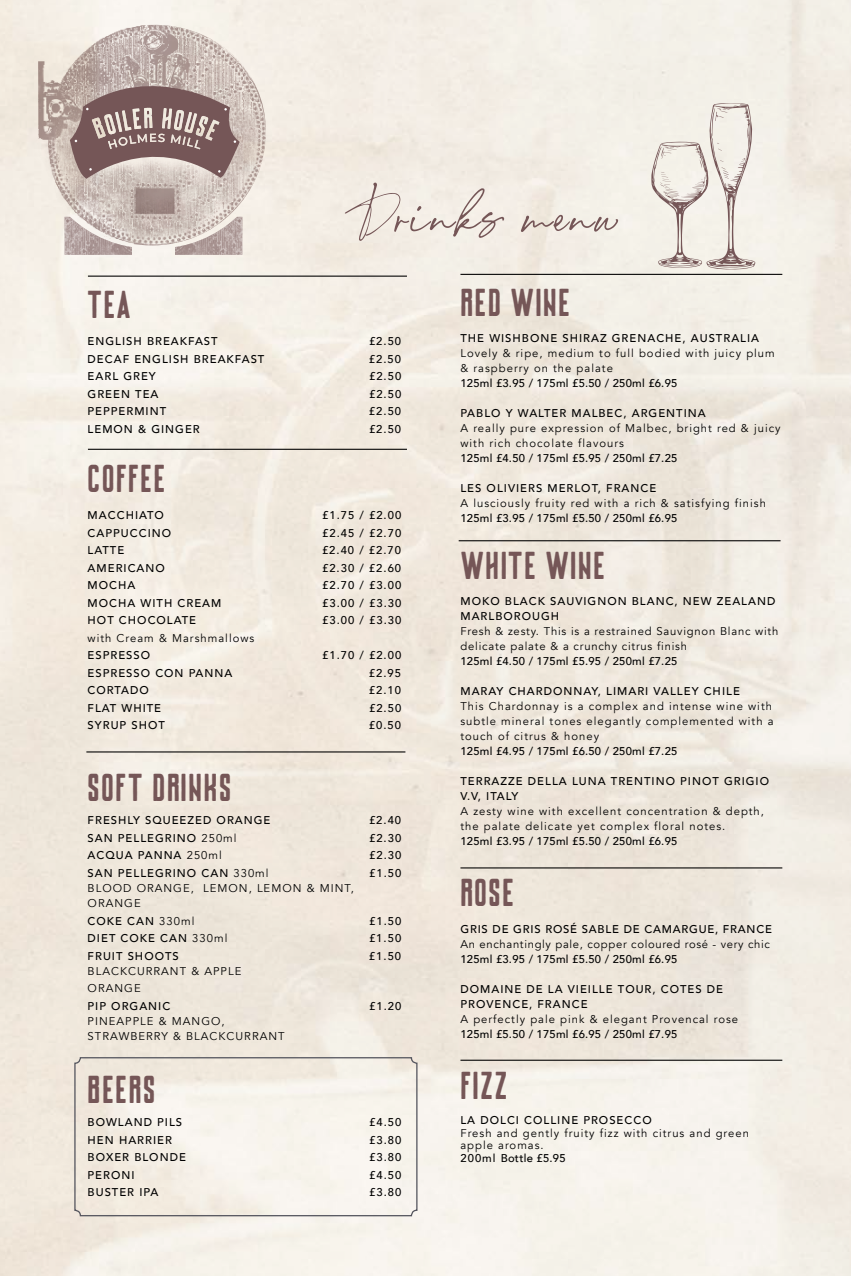
<style>
.page{position:relative;width:851px;height:1276px;background:#fff}
.page>*{position:absolute;margin:0;border:0;box-sizing:border-box;transform-origin:0 0}
.t1{font:51.25px "Annette Bradford";letter-spacing:.05em;color:#755657}
.t2{font:38.75px "Hornhill";letter-spacing:.04em;color:#755657}
.t3{font:500 11.25px/15px "Avenir";letter-spacing:.09em;color:#000}
.t4{font:11.25px/15px "Avenir";letter-spacing:.09em;color:#000}
.t5{font:500 11.25px "Avenir";letter-spacing:.02em;color:#000}
.t6{font:11.25px/15px "Avenir";letter-spacing:.07em;color:#000}
.t7{font:11.25px "Avenir";letter-spacing:.06em;color:#000}
.t8{font:500 11.25px "Avenir";letter-spacing:.07em;color:#000}
.s1{font-weight:400}
</style>
<div class="page">
<img style="left:0;top:0;width:850px;height:1276px">
<div style="left:74px;top:1057px;width:343px;height:159px;border:1px solid #53545d;border-radius:5px"></div>
<hr style="left:88px;top:276px;width:319px;height:1px;background:#000">
<hr style="left:88px;top:449px;width:319px;height:1px;background:#000">
<hr style="left:86px;top:751px;width:319px;height:1px;background:#000">
<hr style="left:460px;top:274px;width:322px;height:1px;background:#000">
<hr style="left:458px;top:540px;width:322px;height:1px;background:#000">
<hr style="left:460px;top:867px;width:322px;height:1px;background:#000">
<hr style="left:460px;top:1059px;width:322px;height:1px;background:#000">
<svg style="left:651px;top:103px;width:104px;height:166px;background:#e6e0d9"></svg>
<img style="left:21px;top:24px;width:245px;height:221px">
<svg style="left:70px;top:60px;width:170px;height:119px;background:#a48f8b"></svg>
<img style="left:144px;top:108px;width:8px;height:20px">
<img style="left:175px;top:217px;width:67px;height:38px">
<img style="left:65px;top:217px;width:67px;height:38px">
<img style="left:135px;top:188px;width:40px;height:25px">
<h1 class="t1" style="left:345px;top:189px;width:275px">Drinks menu</h1>
<h2 class="t2" style="left:88px;top:286px;width:44px">TEA</h2>
<p class="t3" style="left:88px;top:333px;width:131px">ENGLISH BREAKFAST</p>
<p class="t3" style="left:369px;top:333px;width:34px">£2.50</p>
<p class="t3" style="left:88px;top:350px;width:178px">DECAF ENGLISH BREAKFAST</p>
<p class="t3" style="left:369px;top:350px;width:34px">£2.50</p>
<p class="t3" style="left:88px;top:368px;width:70px">EARL GREY</p>
<p class="t3" style="left:369px;top:368px;width:34px">£2.50</p>
<p class="t3" style="left:88px;top:385px;width:72px">GREEN TEA</p>
<p class="t3" style="left:369px;top:385px;width:34px">£2.50</p>
<p class="t3" style="left:88px;top:403px;width:80px">PEPPERMINT</p>
<p class="t3" style="left:369px;top:403px;width:34px">£2.50</p>
<p class="t3" style="left:88px;top:420px;width:114px">LEMON &amp; GINGER</p>
<p class="t3" style="left:369px;top:420px;width:34px">£2.50</p>
<h2 class="t2" style="left:88px;top:460px;width:79px">COFFEE</h2>
<p class="t3" style="left:88px;top:507px;width:78px">MACCHIATO</p>
<p class="t3" style="left:322px;top:507px;width:81px">£1.75 / £2.00</p>
<p class="t3" style="left:88px;top:524px;width:85px">CAPPUCCINO</p>
<p class="t3" style="left:322px;top:524px;width:81px">£2.45 / £2.70</p>
<p class="t3" style="left:88px;top:542px;width:38px">LATTE</p>
<p class="t3" style="left:322px;top:542px;width:81px">£2.40 / £2.70</p>
<p class="t3" style="left:88px;top:559px;width:79px">AMERICANO</p>
<p class="t3" style="left:322px;top:559px;width:81px">£2.30 / £2.60</p>
<p class="t3" style="left:88px;top:577px;width:49px">MOCHA</p>
<p class="t3" style="left:322px;top:577px;width:81px">£2.70 / £3.00</p>
<p class="t3" style="left:88px;top:594px;width:135px">MOCHA WITH CREAM</p>
<p class="t3" style="left:322px;top:594px;width:81px">£3.00 / £3.30</p>
<p class="t3" style="left:88px;top:612px;width:110px">HOT CHOCOLATE</p>
<p class="t3" style="left:322px;top:612px;width:81px">£3.00 / £3.30</p>
<p class="t4" style="left:88px;top:630px;width:168px">with Cream &amp; Marshmallows</p>
<p class="t3" style="left:88px;top:647px;width:64px">ESPRESSO</p>
<p class="t3" style="left:322px;top:647px;width:81px">£1.70 / £2.00</p>
<p class="t3" style="left:88px;top:664px;width:146px">ESPRESSO CON PANNA</p>
<p class="t3" style="left:369px;top:664px;width:34px">£2.95</p>
<p class="t3" style="left:88px;top:682px;width:63px">CORTADO</p>
<p class="t3" style="left:369px;top:682px;width:34px">£2.10</p>
<p class="t3" style="left:88px;top:699px;width:75px">FLAT WHITE</p>
<p class="t3" style="left:369px;top:699px;width:34px">£2.50</p>
<p class="t3" style="left:88px;top:717px;width:79px">SYRUP SHOT</p>
<p class="t3" style="left:369px;top:717px;width:34px">£0.50</p>
<h2 class="t2" style="left:88px;top:769px;width:145px">SOFT DRINKS</h2>
<p class="t3" style="left:88px;top:812px;width:184px">FRESHLY SQUEEZED ORANGE</p>
<p class="t3" style="left:369px;top:812px;width:34px">£2.40</p>
<p class="t3" style="left:88px;top:830px;width:150px">SAN PELLEGRINO <span class="s1">250ml</span></p>
<p class="t3" style="left:369px;top:830px;width:34px">£2.30</p>
<p class="t3" style="left:88px;top:847px;width:136px">ACQUA PANNA <span class="s1">250ml</span></p>
<p class="t3" style="left:369px;top:847px;width:34px">£2.30</p>
<p class="t3" style="left:88px;top:865px;width:182px">SAN PELLEGRINO CAN <span class="s1">330ml</span></p>
<p class="t3" style="left:369px;top:865px;width:34px">£1.50</p>
<p class="t4" style="left:88px;top:881px;width:268px">BLOOD ORANGE, LEMON, LEMON &amp; MINT,<br>ORANGE</p>
<p class="t3" style="left:88px;top:912px;width:108px">COKE CAN <span class="s1">330ml</span></p>
<p class="t3" style="left:369px;top:912px;width:34px">£1.50</p>
<p class="t3" style="left:88px;top:930px;width:141px">DIET COKE CAN <span class="s1">330ml</span></p>
<p class="t3" style="left:369px;top:930px;width:34px">£1.50</p>
<p class="t3" style="left:88px;top:947px;width:93px">FRUIT SHOOTS</p>
<p class="t3" style="left:369px;top:947px;width:34px">£1.50</p>
<p class="t4" style="left:88px;top:962px;width:155px;line-height:17.5px">BLACKCURRANT &amp; APPLE<br>ORANGE</p>
<p class="t3" style="left:88px;top:997px;width:84px">PIP ORGANIC</p>
<p class="t3" style="left:369px;top:997px;width:34px">£1.20</p>
<p class="t4" style="left:88px;top:1013px;width:198px">PINEAPPLE &amp; MANGO,<br>STRAWBERRY &amp; BLACKCURRANT</p>
<h2 class="t2" style="left:88px;top:1071px;width:69px">BEERS</h2>
<p class="t3" style="left:88px;top:1114px;width:96px">BOWLAND PILS</p>
<p class="t3" style="left:369px;top:1114px;width:34px">£4.50</p>
<p class="t3" style="left:88px;top:1131px;width:86px">HEN HARRIER</p>
<p class="t3" style="left:369px;top:1131px;width:34px">£3.80</p>
<p class="t3" style="left:88px;top:1149px;width:100px">BOXER BLONDE</p>
<p class="t3" style="left:369px;top:1149px;width:34px">£3.80</p>
<p class="t3" style="left:88px;top:1166px;width:48px">PERONI</p>
<p class="t3" style="left:369px;top:1166px;width:34px">£4.50</p>
<p class="t3" style="left:88px;top:1184px;width:72px">BUSTER IPA</p>
<p class="t3" style="left:369px;top:1184px;width:34px">£3.80</p>
<h2 class="t2" style="left:460px;top:285px;width:111px">RED WINE</h2>
<p class="t3" style="left:460px;top:330px;width:300px">THE WISHBONE SHIRAZ GRENACHE, AUSTRALIA</p>
<p class="t4" style="left:460px;top:346px;width:316px">Lovely &amp; ripe, medium to full bodied with juicy plum &amp; raspberry on the palate</p>
<p class="t5" style="left:460px;top:373px;width:218px">125ml £3.95 / 175ml £5.50 / 250ml £6.95</p>
<p class="t3" style="left:460px;top:405px;width:247px">PABLO Y WALTER MALBEC, ARGENTINA</p>
<p class="t4" style="left:460px;top:421px;width:321px">A really pure expression of Malbec, bright red &amp; juicy with rich chocolate flavours</p>
<p class="t5" style="left:460px;top:448px;width:218px">125ml £4.50 / 175ml £5.95 / 250ml £7.25</p>
<p class="t3" style="left:460px;top:480px;width:197px">LES OLIVIERS MERLOT, FRANCE</p>
<p class="t4" style="left:460px;top:496px;width:307px">A lusciously fruity red with a rich &amp; satisfying finish</p>
<p class="t5" style="left:460px;top:508px;width:218px">125ml £3.95 / 175ml £5.50 / 250ml £6.95</p>
<h2 class="t2" style="left:460px;top:547px;width:146px">WHITE WINE</h2>
<p class="t3" style="left:460px;top:593px;width:316px">MOKO BLACK SAUVIGNON BLANC, NEW ZEALAND<br>MARLBOROUGH</p>
<p class="t6" style="left:460px;top:623px;width:319px">Fresh &amp; zesty. This is a restrained Sauvignon Blanc with delicate palate &amp; a crunchy citrus finish</p>
<p class="t5" style="left:460px;top:651px;width:218px">125ml £4.50 / 175ml £5.95 / 250ml £7.25</p>
<p class="t3" style="left:460px;top:683px;width:281px">MARAY CHARDONNAY, LIMARI VALLEY CHILE</p>
<p class="t4" style="left:460px;top:698px;width:314px">This Chardonnay is a complex and intense wine with subtle mineral tones elegantly complemented with a touch of citrus &amp; honey</p>
<p class="t5" style="left:460px;top:741px;width:218px">125ml £4.95 / 175ml £6.50 / 250ml £7.25</p>
<p class="t3" style="left:460px;top:773px;width:310px">TERRAZZE DELLA LUNA TRENTINO PINOT GRIGIO<br>V.V, ITALY</p>
<p class="t4" style="left:460px;top:803px;width:305px">A zesty wine with excellent concentration &amp; depth, the palate delicate yet complex floral notes.</p>
<p class="t5" style="left:460px;top:831px;width:218px">125ml £3.95 / 175ml £5.50 / 250ml £6.95</p>
<h2 class="t2" style="left:460px;top:875px;width:55px">ROSE</h2>
<p class="t8" style="left:460px;top:919px;width:313px">GRIS DE GRIS ROSÉ SABLE DE CAMARGUE, FRANCE</p>
<p class="t7" style="left:460px;top:937px;width:311px">An enchantingly pale, copper coloured rosé - very chic</p>
<p class="t5" style="left:460px;top:949px;width:218px">125ml £3.95 / 175ml £5.50 / 250ml £6.95</p>
<p class="t3" style="left:460px;top:980px;width:264px">DOMAINE DE LA VIEILLE TOUR, COTES DE<br>PROVENCE, FRANCE</p>
<p class="t4" style="left:460px;top:1011px;width:279px">A perfectly pale pink &amp; elegant Provencal rose</p>
<p class="t5" style="left:460px;top:1024px;width:218px">125ml £5.50 / 175ml £6.95 / 250ml £7.95</p>
<h2 class="t2" style="left:460px;top:1068px;width:48px">FIZZ</h2>
<p class="t3" style="left:460px;top:1112px;width:193px">LA DOLCI COLLINE PROSECCO</p>
<p class="t4" style="left:460px;top:1126px;width:290px;line-height:12.5px">Fresh and gently fruity fizz with citrus and green apple aromas.</p>
<p class="t5" style="left:460px;top:1148px;width:107px">200ml Bottle £5.95</p>
</div>
